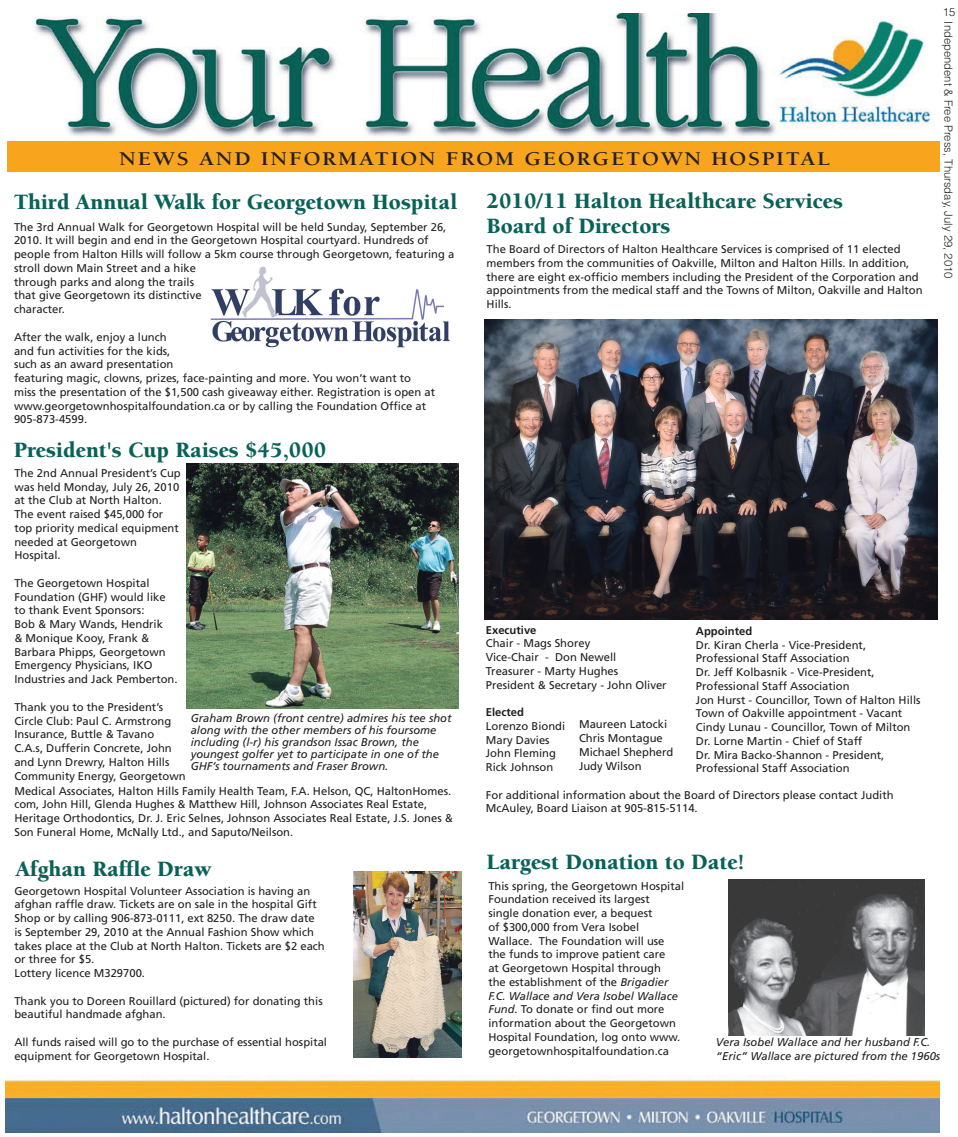
<style>
.page{position:relative;width:958px;height:1137px;background:#fff}
.page>*{position:absolute;margin:0;border:0;box-sizing:border-box;transform-origin:0 0}
.t1{font:900 22.5px/25px "Berkeley";color:#096257}
.t2{font:700 20px "Berkeley";letter-spacing:.08em;color:#231f20;scale:1.12 1}
.t3{font:11.25px/13.8px "Frutiger";color:#231f20}
.t4{font:italic 11.25px/11.9px "Frutiger";color:#231f20}
.t5{font:300 11.25px "Helvetica";color:#231f20}
.t6{font:700 11.25px "Frutiger";color:#231f20}
.s1{font-style:italic}
</style>
<div class="page">
<img style="left:7px;top:14px;width:932px;height:128px">
<img style="left:728px;top:879px;width:196px;height:155px">
<img style="left:187px;top:463px;width:271px;height:245px">
<img style="left:211px;top:266px;width:240px;height:82px">
<img style="left:354px;top:871px;width:107px;height:186px">
<div style="left:7px;top:142px;width:932px;height:30px;background:#f8a41d"></div>
<img style="left:6px;top:1075px;width:933px;height:57px">
<img style="left:485px;top:319px;width:452px;height:300px">
<h2 class="t2" style="left:119px;top:151px;width:636px">NEWS AND INFORMATION FROM GEORGETOWN HOSPITAL</h2>
<h1 class="t1" style="left:486px;top:190px;width:358px">2010/11 Halton Healthcare Services<br>Board of Directors</h1>
<p class="t3" style="left:486px;top:243px;width:437px">The Board of Directors of Halton Healthcare Services is comprised of 11 elected members from the communities of Oakville, Milton and Halton Hills. In addition, there are eight ex-officio members including the President of the Corporation and appointments from the medical staff and the Towns of Milton, Oakville and Halton Hills.</p>
<h1 class="t1" style="left:14px;top:191px;width:444px">Third Annual Walk for Georgetown Hospital</h1>
<p class="t3" style="left:14px;top:221px;width:442px">The 3rd Annual Walk for Georgetown Hospital will be held Sunday, September 26, 2010. It will begin and end in the Georgetown Hospital courtyard. Hundreds of people from Halton Hills will follow a 5km course through Georgetown, featuring a stroll down Main Street and a hike<br>through parks and along the trails<br>that give Georgetown its distinctive<br>character.</p>
<p class="t3" style="left:14px;top:331px;width:422px">After the walk, enjoy a lunch<br>and fun activities for the kids,<br>such as an award presentation<br>featuring magic, clowns, prizes, face-painting and more. You won’t want to miss the presentation of the $1,500 cash giveaway either. Registration is open at www.georgetownhospitalfoundation.ca or by calling the Foundation Office at 905-873-4599.</p>
<h1 class="t1" style="left:14px;top:439px;width:314px">President's Cup Raises $45,000</h1>
<p class="t3" style="left:14px;top:467px;width:168px">The 2nd Annual President’s Cup was held Monday, July 26, 2010 at the Club at North Halton.<br>The event raised $45,000 for top priority medical equipment needed at Georgetown<br>Hospital.</p>
<p class="t3" style="left:14px;top:577px;width:165px">The Georgetown Hospital<br>Foundation (GHF) would like to thank Event Sponsors:<br>Bob &amp; Mary Wands, Hendrik<br>&amp; Monique Kooy, Frank &amp;<br>Barbara Phipps, Georgetown<br>Emergency Physicians, IKO<br>Industries and Jack Pemberton.</p>
<p class="t3" style="left:14px;top:700px;width:173px">Thank you to the President’s<br>Circle Club: Paul C. Armstrong<br>Insurance, Buttle &amp; Tavano<br>C.A.s, Dufferin Concrete, John and Lynn Drewry, Halton Hills<br>Community Energy, Georgetown</p>
<p class="t4" style="left:191px;top:713px;width:262px">Graham Brown (front centre) admires his tee shot along with the other members of his foursome including (l-r) his grandson Issac Brown, the youngest golfer yet to participate in one of the GHF’s tournaments and Fraser Brown.</p>
<p class="t3" style="left:14px;top:784px;width:440px">Medical Associates, Halton Hills Family Health Team, F.A. Helson, QC, HaltonHomes. com, John Hill, Glenda Hughes &amp; Matthew Hill, Johnson Associates Real Estate, Heritage Orthodontics, Dr. J. Eric Selnes, Johnson Associates Real Estate, J.S. Jones &amp; Son Funeral Home, McNally Ltd., and Saputo/Neilson.</p>
<p class="t6" style="left:486px;top:625px;width:52px">Executive</p>
<p class="t3" style="left:486px;top:637px;width:182px">Chair - Mags Shorey<br>Vice-Chair - Don Newell<br>Treasurer - Marty Hughes<br>President &amp; Secretary - John Oliver</p>
<p class="t6" style="left:486px;top:707px;width:40px">Elected</p>
<p class="t3" style="left:486px;top:719px;width:81px">Lorenzo Biondi<br>Mary Davies<br>John Fleming<br>Rick Johnson</p>
<p class="t3" style="left:486px;top:788px;width:409px">For additional information about the Board of Directors please contact Judith<br>McAuley, Board Liaison at 905-815-5114.</p>
<p class="t6" style="left:696px;top:626px;width:58px">Appointed</p>
<p class="t3" style="left:696px;top:638px;width:226px">Dr. Kiran Cherla - Vice-President, Professional Staff Association<br>Dr. Jeff Kolbasnik - Vice-President, Professional Staff Association<br>Jon Hurst - Councillor, Town of Halton Hills Town of Oakville appointment - Vacant Cindy Lunau - Councillor, Town of Milton Dr. Lorne Martin - Chief of Staff<br>Dr. Mira Backo-Shannon - President, Professional Staff Association</p>
<p class="t3" style="left:579px;top:718px;width:96px">Maureen Latocki<br>Chris Montague<br>Michael Shepherd<br>Judy Wilson</p>
<p class="t5" style="left:942px;top:8px;width:14px">15</p>
<p class="t5" style="left:952px;top:21px;width:258px;rotate:90deg">Independent &amp; Free Press, Thursday, July 29, 2010</p>
<h1 class="t1" style="left:16px;top:857px;width:197px">Afghan Raffle Draw</h1>
<p class="t3" style="left:14px;top:884px;width:312px">Georgetown Hospital Volunteer Association is having an afghan raffle draw. Tickets are on sale in the hospital Gift Shop or by calling 906-873-0111, ext 8250. The draw date is September 29, 2010 at the Annual Fashion Show which takes place at the Club at North Halton. Tickets are $2 each or three for $5.<br>Lottery licence M329700.</p>
<p class="t3" style="left:14px;top:994px;width:310px">Thank you to Doreen Rouillard (pictured) for donating this beautiful handmade afghan.</p>
<p class="t3" style="left:14px;top:1035px;width:314px">All funds raised will go to the purchase of essential hospital equipment for Georgetown Hospital.</p>
<h1 class="t1" style="left:486px;top:851px;width:259px">Largest Donation to Date!</h1>
<p class="t3" style="left:488px;top:879px;width:197px">This spring, the Georgetown Hospital Foundation received its largest<br>single donation ever, a bequest<br>of $300,000 from Vera Isobel Wallace. The Foundation will use the funds to improve patient care<br>at Georgetown Hospital through<br>the establishment of the <span class="s1">Brigadier F.C. Wallace and Vera Isobel Wallace Fund</span>. To donate or find out more information about the Georgetown Hospital Foundation, log onto www. georgetownhospitalfoundation.ca</p>
<p class="t4" style="left:716px;top:1036px;width:226px;line-height:13.8px">Vera Isobel Wallace and her husband F.C. “Eric” Wallace are pictured from the 1960s</p>
</div>
